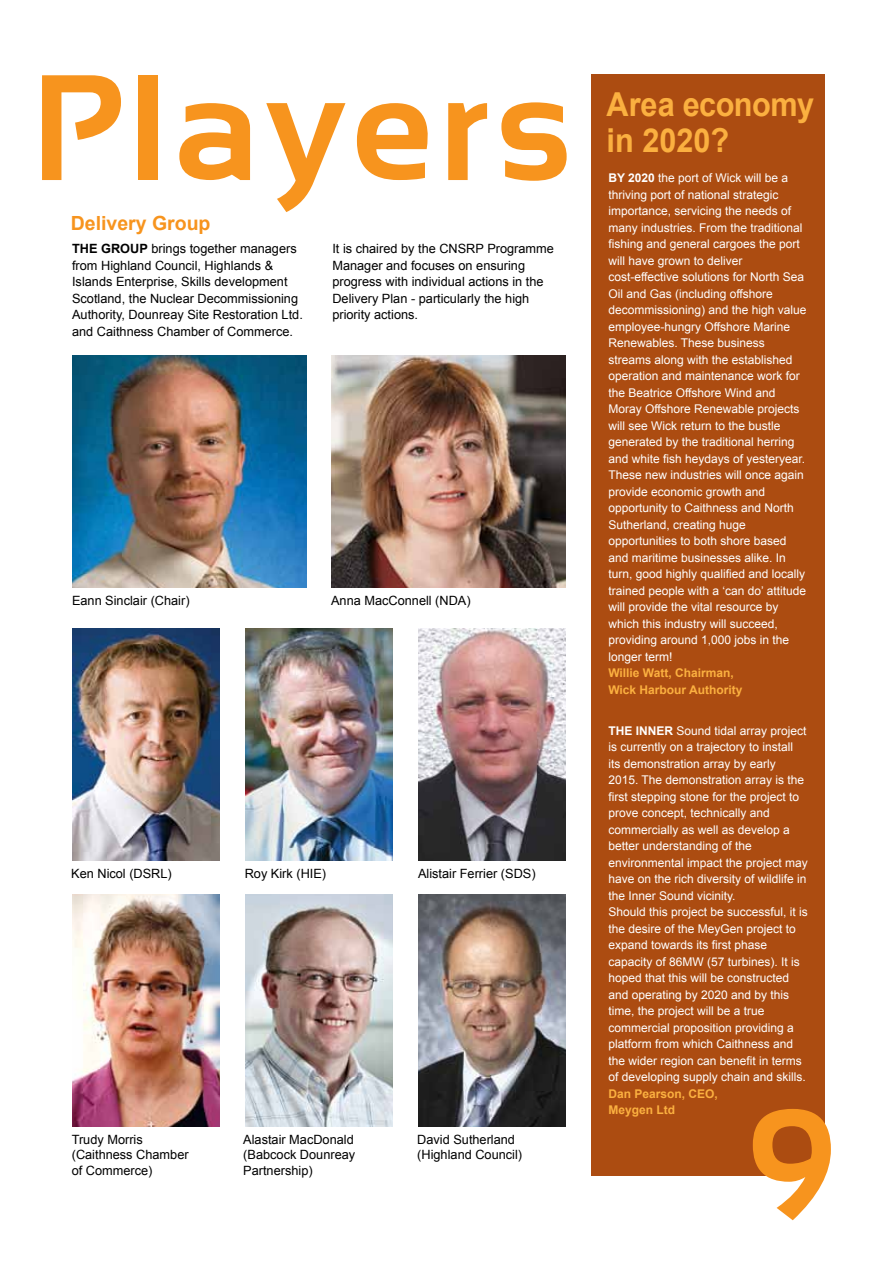
<style>
.page{position:relative;width:893px;height:1263px;background:#fff}
.page>*{position:absolute;margin:0;border:0;box-sizing:border-box;transform-origin:0 0}
.t1{font:700 153.75px "Sansation";color:#f7941e}
.t2{font:700 150px "Sansation";letter-spacing:.045em;color:#f7941e}
.t3{font:700 33px/36px "Arial";color:#fbb040;scale:.93 1}
.t4{font:700 19.5px "Arial";color:#f7941e}
.t5{font:12.75px/16.5px "Arial";color:#000}
.t6{font:12px/16.5px "Arial";color:#fff}
.t7{font:700 12px/16.5px "Arial";color:#fbb040}
.s1{font-weight:700}
</style>
<div class="page">
<div style="left:591px;top:75px;width:234px;height:1101px;background:#ac4c11"></div>
<img style="left:72px;top:356px;width:235px;height:232px">
<img style="left:331px;top:356px;width:235px;height:232px">
<img style="left:72px;top:629px;width:148px;height:232px">
<img style="left:245px;top:629px;width:148px;height:232px">
<img style="left:418px;top:629px;width:148px;height:232px">
<img style="left:245px;top:894px;width:148px;height:232px">
<img style="left:72px;top:894px;width:148px;height:232px">
<img style="left:418px;top:894px;width:148px;height:232px">
<h2 class="t2" style="left:31px;top:42px;width:541px">Players</h2>
<h3 class="t4" style="left:71px;top:210px;width:141px">Delivery Group</h3>
<p class="t5" style="left:332px;top:241px;width:223px">It is chaired by the CNSRP Programme<br>Manager and focuses on ensuring progress with individual actions in the<br>Delivery Plan - particularly the high priority actions.</p>
<p class="t5" style="left:72px;top:241px;width:232px"><span class="s1">THE GROUP</span> brings together managers from Highland Council, Highlands &amp; Islands Enterprise, Skills development Scotland, the Nuclear Decommissioning Authority, Dounreay Site Restoration Ltd. and Caithness Chamber of Commerce.</p>
<p class="t5" style="left:72px;top:593px;width:119px">Eann Sinclair (Chair)</p>
<p class="t5" style="left:331px;top:593px;width:141px">Anna MacConnell (NDA)</p>
<p class="t5" style="left:71px;top:865px;width:102px">Ken Nicol (DSRL)</p>
<p class="t5" style="left:245px;top:865px;width:83px">Roy Kirk (HIE)</p>
<p class="t5" style="left:418px;top:865px;width:119px">Alistair Ferrier (SDS)</p>
<p class="t5" style="left:72px;top:1131px;width:118px;line-height:15.9px">Trudy Morris (Caithness Chamber of Commerce)</p>
<p class="t5" style="left:243px;top:1131px;width:113px;line-height:15.9px;text-align:justify">Alastair MacDonald (Babcock Dounreay Partnership)</p>
<p class="t5" style="left:417px;top:1131px;width:106px;line-height:15.9px">David Sutherland (Highland Council)</p>
<h3 class="t3" style="left:607px;top:88px;width:225px">Area economy in 2020?</h3>
<p class="t6" style="left:608px;top:170px;width:200px"><span class="s1">BY 2020</span> the port of Wick will be a thriving port of national strategic importance, servicing the needs of many industries. From the traditional fishing and general cargoes the port will have grown to deliver cost-effective solutions for North Sea Oil and Gas (including offshore decommissioning) and the high value employee-hungry Offshore Marine Renewables. These business streams along with the established operation and maintenance work for the Beatrice Offshore Wind and Moray Offshore Renewable projects will see Wick return to the bustle generated by the traditional herring and white fish heydays of yesteryear.<br>These new industries will once again provide economic growth and opportunity to Caithness and North Sutherland, creating huge opportunities to both shore based and maritime businesses alike. In turn, good highly qualified and locally trained people with a ‘can do’ attitude will provide the vital resource by which this industry will succeed, providing around 1,000 jobs in the longer term!</p>
<p class="t7" style="left:608px;top:665px;width:136px">Willie Watt, Chairman,<br>Wick Harbour Authority</p>
<p class="t6" style="left:608px;top:722px;width:201px"><span class="s1">THE INNER</span> Sound tidal array project is currently on a trajectory to install its demonstration array by early 2015. The demonstration array is the first stepping stone for the project to prove concept, technically and commercially as well as develop a better understanding of the environmental impact the project may have on the rich diversity of wildlife in the Inner Sound vicinity.<br>Should this project be successful, it is the desire of the MeyGen project to expand towards its first phase capacity of 86MW (57 turbines). It is hoped that this will be constructed and operating by 2020 and by this time, the project will be a true commercial proposition providing a platform from which Caithness and the wider region can benefit in terms of developing supply chain and skills.</p>
<p class="t7" style="left:608px;top:1085px;width:111px">Dan Pearson, CEO,<br>Meygen Ltd</p>
<h1 class="t1" style="left:745px;top:1076px;width:91px">9</h1>
</div>
